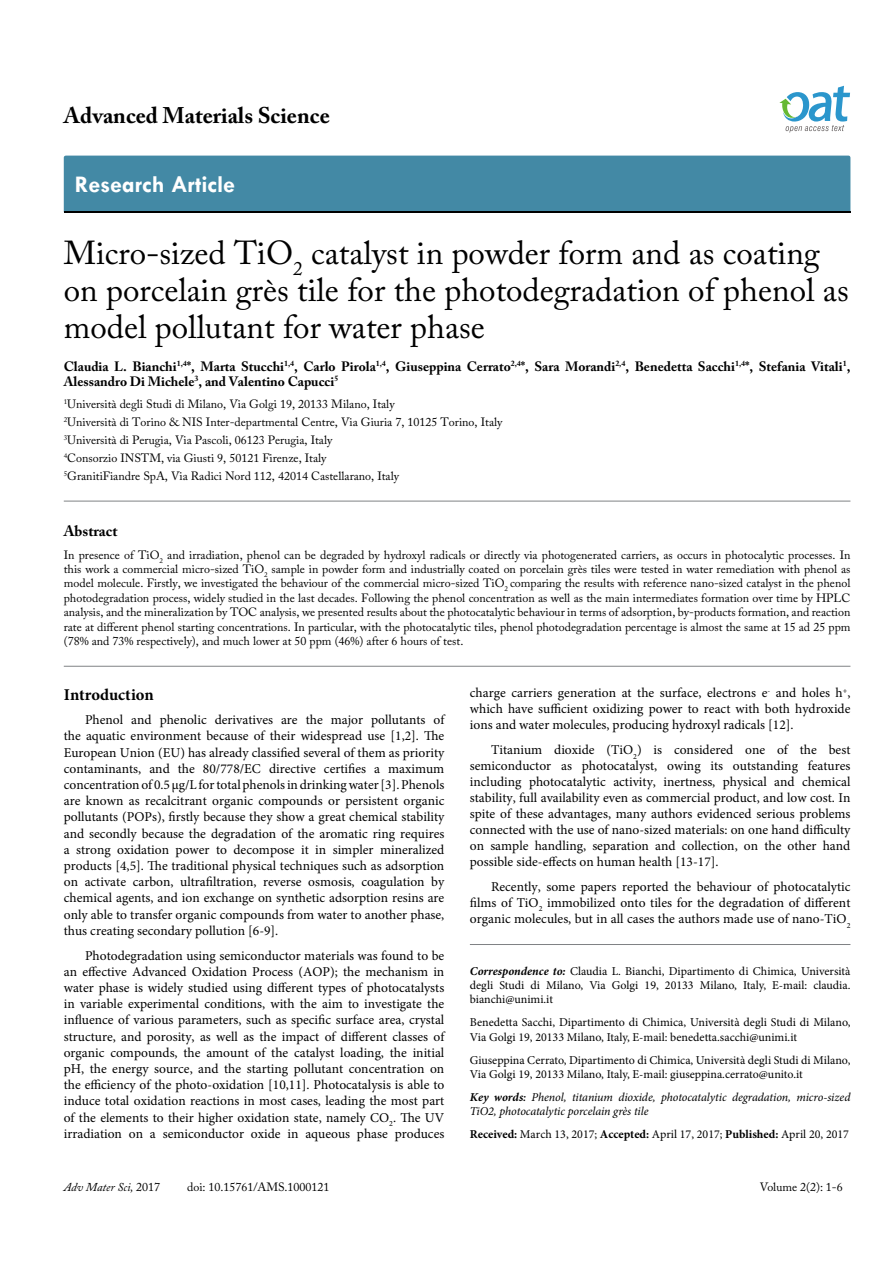
<style>
.page{position:relative;width:893px;height:1263px;background:#fff}
.page>*{position:absolute;margin:0;border:0;box-sizing:border-box;transform-origin:0 0}
.t1{font:33px/37.5px "Adobe Caslon Pro";color:#000}
.t2{font:700 24px "Tw Cen";color:#fff}
.t3{font:700 22.5px "Adobe Caslon Pro";color:#000}
.t4{font:700 16.5px "Minion Pro";letter-spacing:-.005em;color:#000}
.t5{font:700 15px "Adobe Caslon Pro";color:#000}
.t6{font:13.5px/16.2px "Minion Pro";color:#000;text-align:justify}
.t7{font:700 13.5px/15px "Adobe Caslon Pro";color:#000}
.t8{font:12px/14.4px "Adobe Caslon Pro";color:#000}
.t9{font:12px/14.4px "Minion Pro";color:#000}
.t10{font:italic 12px/14.4px "Minion Pro";letter-spacing:-.01em;color:#000}
.t11{font:italic 12px "Adobe Caslon Pro";color:#000}
.s1{font-weight:700;font-style:italic}
.s2{font-weight:700}
.s3{font-weight:600}
.s4{font-style:normal}
</style>
<div class="page">
<div style="left:64px;top:156px;width:786px;height:56px;background:#4389a5"></div>
<svg style="left:779px;top:86px;width:71px;height:47px"></svg>
<hr style="left:64px;top:501px;width:786px;height:1px;background:#808285">
<hr style="left:64px;top:666px;width:786px;height:1px;background:#808285">
<hr style="left:470px;top:944px;width:380px;height:1px;background:#808285">
<h3 class="t3" style="left:64px;top:102px;width:267px">Advanced Materials Science</h3>
<h2 class="t2" style="left:75px;top:170px;width:162px">Research Article</h2>
<h1 class="t1" style="left:64px;top:233px;width:786px">Micro-sized TiO<sub>2</sub> catalyst in powder form and as coating on porcelain grès tile for the photodegradation of phenol as model pollutant for water phase</h1>
<p class="t7" style="left:64px;top:358px;width:788px">Claudia L. Bianchi<sup>1,4</sup>*, Marta Stucchi<sup>1,4</sup>, Carlo Pirola<sup>1,4</sup>, Giuseppina Cerrato<sup>2,4</sup>*, Sara Morandi<sup>2,4</sup>, Benedetta Sacchi<sup>1,4</sup>*, Stefania Vitali<sup>1</sup>,<br>Alessandro Di Michele<sup>3</sup>, and Valentino Capucci<sup>5</sup></p>
<p class="t8" style="left:64px;top:395px;width:440px;line-height:18px"><sup>1</sup>Università degli Studi di Milano, Via Golgi 19, 20133 Milano, Italy<br><sup>2</sup>Università di Torino &amp; NIS Inter-departmental Centre, Via Giuria 7, 10125 Torino, Italy <sup>3</sup>Università di Perugia, Via Pascoli, 06123 Perugia, Italy<br><sup>4</sup>Consorzio INSTM, via Giusti 9, 50121 Firenze, Italy<br><sup>5</sup>GranitiFiandre SpA, Via Radici Nord 112, 42014 Castellarano, Italy</p>
<p class="t5" style="left:64px;top:522px;width:55px">Abstract</p>
<p class="t8" style="left:64px;top:547px;width:788px;text-align:justify">In presence of TiO<sub>2</sub> and irradiation, phenol can be degraded by hydroxyl radicals or directly via photogenerated carriers, as occurs in photocalytic processes. In this work a commercial micro-sized TiO<sub>2</sub> sample in powder form and industrially coated on porcelain grès tiles were tested in water remediation with phenol as model molecule. Firstly, we investigated the behaviour of the commercial micro-sized TiO<sub>2</sub> comparing the results with reference nano-sized catalyst in the phenol photodegradation process, widely studied in the last decades. Following the phenol concentration as well as the main intermediates formation over time by HPLC analysis, and the mineralization by TOC analysis, we presented results about the photocatalytic behaviour in terms of adsorption, by-products formation, and reaction rate at different phenol starting concentrations. In particular, with the photocatalytic tiles, phenol photodegradation percentage is almost the same at 15 ad 25 ppm (78% and 73% respectively), and much lower at 50 ppm (46%) after 6 hours of test.</p>
<p class="t4" style="left:64px;top:683px;width:91px">Introduction</p>
<p class="t6" style="left:64px;top:712px;width:382px;text-indent:21px">Phenol and phenolic derivatives are the major pollutants of the aquatic environment because of their widespread use [1,2]. The European Union (EU) has already classified several of them as priority contaminants, and the 80/778/EC directive certifies a maximum concentration of 0.5 μg/L for total phenols in drinking water [3]. Phenols are known as recalcitrant organic compounds or persistent organic pollutants (POPs), firstly because they show a great chemical stability and secondly because the degradation of the aromatic ring requires a strong oxidation power to decompose it in simpler mineralized products [4,5]. The traditional physical techniques such as adsorption on activate carbon, ultrafiltration, reverse osmosis, coagulation by chemical agents, and ion exchange on synthetic adsorption resins are only able to transfer organic compounds from water to another phase, thus creating secondary pollution [6-9].</p>
<p class="t6" style="left:64px;top:947px;width:382px;text-indent:21px">Photodegradation using semiconductor materials was found to be an effective Advanced Oxidation Process (AOP); the mechanism in water phase is widely studied using different types of photocatalysts in variable experimental conditions, with the aim to investigate the influence of various parameters, such as specific surface area, crystal structure, and porosity, as well as the impact of different classes of organic compounds, the amount of the catalyst loading, the initial pH, the energy source, and the starting pollutant concentration on the efficiency of the photo-oxidation [10,11]. Photocatalysis is able to induce total oxidation reactions in most cases, leading the most part of the elements to their higher oxidation state, namely CO<sub>2</sub>. The UV irradiation on a semiconductor oxide in aqueous phase produces</p>
<p class="t6" style="left:470px;top:685px;width:382px">charge carriers generation at the surface, electrons e<sup>-</sup> and holes h<sup>+</sup>, which have sufficient oxidizing power to react with both hydroxide ions and water molecules, producing hydroxyl radicals [12].</p>
<p class="t6" style="left:470px;top:742px;width:382px;text-indent:21px">Titanium dioxide (TiO<sub>2</sub>) is considered one of the best semiconductor as photocatalyst, owing its outstanding features including photocatalytic activity, inertness, physical and chemical stability, full availability even as commercial product, and low cost. In spite of these advantages, many authors evidenced serious problems connected with the use of nano-sized materials: on one hand difficulty on sample handling, separation and collection, on the other hand possible side-effects on human health [13-17].</p>
<p class="t6" style="left:470px;top:879px;width:382px;text-indent:21px">Recently, some papers reported the behaviour of photocatalytic films of TiO<sub>2</sub> immobilized onto tiles for the degradation of different organic molecules, but in all cases the authors made use of nano-TiO<sub>2</sub></p>
<p class="t9" style="left:470px;top:963px;width:382px;text-align:justify"><span class="s1">Correspondence to:</span> Claudia L. Bianchi, Dipartimento di Chimica, Università degli Studi di Milano, Via Golgi 19, 20133 Milano, Italy, E-mail: claudia. bianchi@unimi.it</p>
<p class="t9" style="left:470px;top:1015px;width:382px">Benedetta Sacchi, Dipartimento di Chimica, Università degli Studi di Milano,<br>Via Golgi 19, 20133 Milano, Italy, E-mail: benedetta.sacchi@unimi.it</p>
<p class="t9" style="left:470px;top:1052px;width:382px">Giuseppina Cerrato, Dipartimento di Chimica, Università degli Studi di Milano,<br>Via Golgi 19, 20133 Milano, Italy, E-mail: giuseppina.cerrato@unito.it</p>
<p class="t10" style="left:470px;top:1090px;width:382px"><span class="s2">Key words</span><span class="s3">:</span> Phenol, titanium dioxide, photocatalytic degradation, micro-sized<br>TiO2, photocatalytic porcelain grès tile</p>
<p class="t9" style="left:470px;top:1127px;width:381px"><span class="s2">Received:</span> March 13, 2017; <span class="s2">Accepted:</span> April 17, 2017; <span class="s2">Published:</span> April 20, 2017</p>
<p class="t11" style="left:64px;top:1180px;width:98px">Adv Mater Sci, <span class="s4">2017</span></p>
<p class="t8" style="left:187px;top:1180px;width:144px">doi: 10.15761/AMS.1000121</p>
<p class="t8" style="left:760px;top:1180px;width:84px">Volume 2(2): 1-6</p>
</div>
